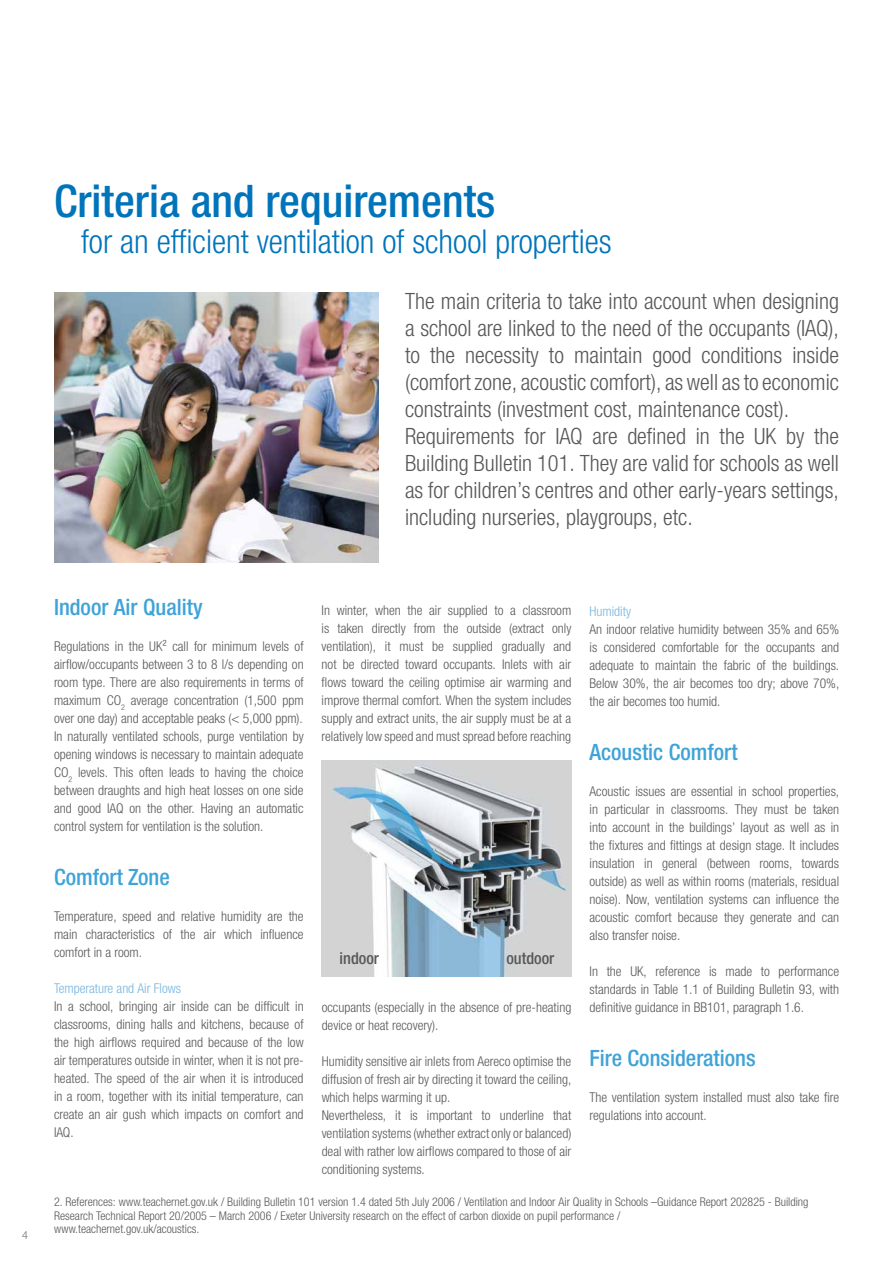
<style>
.page{position:relative;width:893px;height:1263px;background:#fff}
.page>*{position:absolute;margin:0;border:0;box-sizing:border-box;transform-origin:0 0}
.t1{font:500 condensed 45px "Helvetica Neue LTW1 G";color:#0074bb}
.t2{font:300 condensed 33px "Helvetica Neue LTW1 G";color:#0074bb}
.t3{font:300 condensed 22.5px/27px "Helvetica Neue LTW1 G";color:#58585a}
.t4{font:500 condensed 22.5px "Helvetica Neue LTW1 G";color:#3fa3d7}
.t5{font:500 condensed 16.35px "Helvetica Neue LTW1 G";color:#58585a}
.t6{font:300 condensed 13.5px/18px "Helvetica Neue LTW1 G";color:#58585a;text-align:justify}
.t7{font:300 condensed 13.5px "Helvetica Neue LTW1 G";color:#76b5df}
.t8{font:300 condensed 12px/13.5px "Helvetica Neue LTW1 G";color:#58585a}
.t9{font:300 12px "Myriad Pro";color:#58585a}
</style>
<div class="page">
<img style="left:54px;top:292px;width:324px;height:270px">
<img style="left:322px;top:760px;width:249px;height:216px">
<h1 class="t1" style="left:54px;top:174px;width:443px">Criteria and requirements</h1>
<h2 class="t2" style="left:81px;top:222px;width:532px">for an efficient ventilation of school properties</h2>
<p class="t3" style="left:405px;top:288px;width:435px">The main criteria to take into account when designing a school are linked to the need of the occupants (IAQ), to the necessity to maintain good conditions inside (comfort zone, acoustic comfort), as well as to economic constraints (investment cost, maintenance cost).<br>Requirements for IAQ are defined in the UK by the Building Bulletin 101. They are valid for schools as well as for children’s centres and other early-years settings, including nurseries, playgroups, etc.</p>
<p class="t9" style="left:22px;top:1229px;width:7px">4</p>
<h3 class="t4" style="left:54px;top:594px;width:150px">Indoor Air Quality</h3>
<p class="t6" style="left:54px;top:638px;width:251px">Regulations in the UK² call for minimum levels of airflow/occupants between 3 to 8 l/s depending on room type. There are also requirements in terms of maximum CO<sub>2</sub> average concentration (1,500 ppm over one day) and acceptable peaks (&lt; 5,000 ppm).<br>In naturally ventilated schools, purge ventilation by opening windows is necessary to maintain adequate CO<sub>2</sub> levels. This often leads to having the choice between draughts and high heat losses on one side and good IAQ on the other. Having an automatic control system for ventilation is the solution.</p>
<h3 class="t4" style="left:54px;top:864px;width:117px">Comfort Zone</h3>
<p class="t6" style="left:54px;top:908px;width:251px">Temperature, speed and relative humidity are the main characteristics of the air which influence comfort in a room.</p>
<p class="t7" style="left:54px;top:981px;width:129px">Temperature and Air Flows</p>
<p class="t6" style="left:54px;top:998px;width:251px">In a school, bringing air inside can be difficult in classrooms, dining halls and kitchens, because of the high airflows required and because of the low air temperatures outside in winter, when it is not pre&shy;heated. The speed of the air when it is introduced in a room, together with its initial temperature, can create an air gush which impacts on comfort and IAQ.</p>
<p class="t6" style="left:322px;top:602px;width:251px">In winter, when the air supplied to a classroom is taken directly from the outside (extract only ventilation), it must be supplied gradually and not be directed toward occupants. Inlets with air flows toward the ceiling optimise air warming and improve thermal comfort. When the system includes supply and extract units, the air supply must be at a relatively low speed and must spread before reaching</p>
<p class="t7" style="left:589px;top:604px;width:43px">Humidity</p>
<p class="t6" style="left:589px;top:621px;width:251px">An indoor relative humidity between 35% and 65% is considered comfortable for the occupants and adequate to maintain the fabric of the buildings.<br>Below 30%, the air becomes too dry; above 70%, the air becomes too humid.</p>
<h3 class="t4" style="left:589px;top:739px;width:150px">Acoustic Comfort</h3>
<p class="t6" style="left:589px;top:783px;width:251px">Acoustic issues are essential in school properties, in particular in classrooms. They must be taken into account in the buildings’ layout as well as in the fixtures and fittings at design stage. It includes insulation in general (between rooms, towards outside) as well as within rooms (materials, residual noise). Now, ventilation systems can influence the acoustic comfort because they generate and can also transfer noise.</p>
<p class="t6" style="left:589px;top:963px;width:251px">In the UK, reference is made to performance standards in Table 1.1 of Building Bulletin 93, with definitive guidance in BB101, paragraph 1.6.</p>
<h3 class="t4" style="left:589px;top:1045px;width:168px">Fire Considerations</h3>
<p class="t6" style="left:589px;top:1089px;width:251px">The ventilation system installed must also take fire regulations into account.</p>
<p class="t5" style="left:340px;top:948px;width:41px">indoor</p>
<p class="t5" style="left:506px;top:948px;width:49px">outdoor</p>
<p class="t6" style="left:322px;top:998px;width:251px">occupants (especially in the absence of pre-heating device or heat recovery).</p>
<p class="t6" style="left:322px;top:1052px;width:251px;text-align:left">Humidity sensitive air inlets from Aereco optimise the diffusion of fresh air by directing it toward the ceiling, which helps warming it up.<br>Nevertheless, it is important to underline that ventilation systems (whether extract only or balanced) deal with rather low airflows compared to those of air conditioning systems.</p>
<p class="t8" style="left:54px;top:1195px;width:756px">2. References: www.teachernet.gov.uk / Building Bulletin 101 version 1.4 dated 5th July 2006 / Ventilation and Indoor Air Quality in Schools –Guidance Report 202825 - Building<br>Research Technical Report 20/2005 – March 2006 / Exeter University research on the effect of carbon dioxide on pupil performance /<br>www.teachernet.gov.uk/acoustics.</p>
</div>
